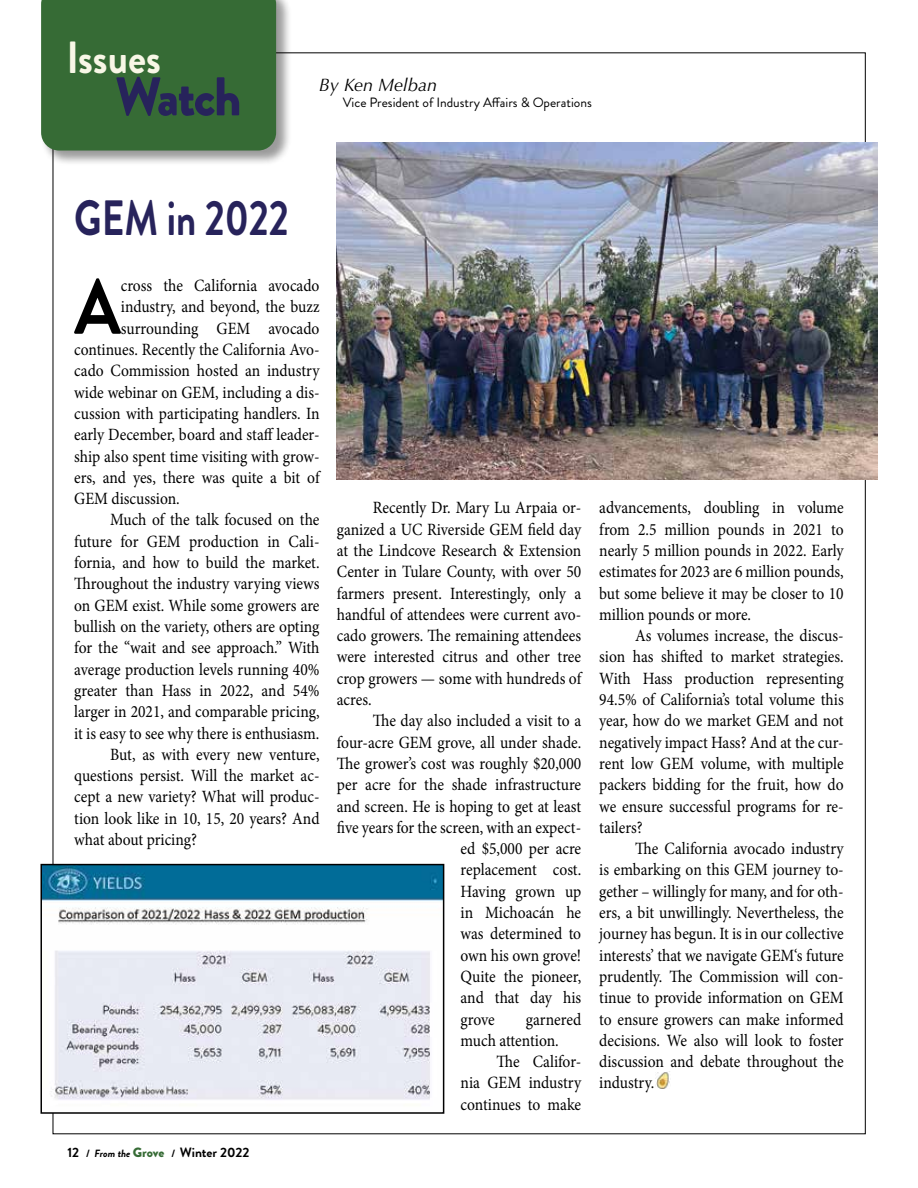
<style>
.page{position:relative;width:918px;height:1188px;background:#fff}
.page>*{position:absolute;margin:0;border:0;box-sizing:border-box;transform-origin:0 0}
.t1{font:700 78.15px "Brandon Grotesque";color:#000;scale:.9 1}
.t2{font:900 54.3px "Brandon Grotesque";letter-spacing:-.03em;color:#27235b;scale:.95 1}
.t3{font:700 49.5px "Brandon Grotesque";color:#27235b;scale:.78 1}
.t4{font:700 45px "Brandon Grotesque";color:#f8f7e6;scale:.9 1}
.t5{font:italic 18px "Optima";color:#000}
.t6{font:17.25px/21.3px "Minion Pro";color:#000;text-align:justify;scale:.9 1}
.t7{font:13.5px "Brandon Grotesque";color:#000}
.t8{font:700 13.5px "Brandon Grotesque";color:#000}
.s1{font-size:10.5px}
.s2{font-style:italic;font-size:10.5px}
.s3{font-weight:900;color:#366b35}
</style>
<div class="page">
<img style="left:656px;top:1072px;width:14px;height:17px">
<div style="left:41px;top:0;width:251px;height:167px;background:#000;opacity:.4"></div>
<div style="left:41px;top:0;width:235px;height:151px;background:#366b35"></div>
<img style="left:43px;top:867px;width:398px;height:233px">
<div style="left:40px;top:864px;width:404px;height:250px;border:2px solid #000"></div>
<img style="left:337px;top:142px;width:541px;height:337px">
<h3 class="t4" style="left:66px;top:26px;width:106px">Issues</h3>
<h2 class="t2" style="left:115px;top:58px;width:134px">Watch</h2>
<p class="t5" style="left:319px;top:74px;width:120px">By Ken Melban</p>
<p class="t7" style="left:343px;top:93px;width:251px">Vice President of Industry Affairs &amp; Operations</p>
<h3 class="t3" style="left:74px;top:183px;width:277px">GEM in 2022</h3>
<h1 class="t1" style="left:74px;top:252px;width:53px">A</h1>
<p class="t6" style="left:121px;top:275px;width:222px">cross the California avocado</p>
<p class="t6" style="left:121px;top:296px;width:222px">industry, and beyond, the buzz</p>
<p class="t6" style="left:121px;top:318px;width:222px">surrounding GEM avocado</p>
<p class="t6" style="left:74px;top:339px;width:274px">continues. Recently the California Avo-</p>
<p class="t6" style="left:74px;top:360px;width:274px">cado Commission hosted an industry</p>
<p class="t6" style="left:74px;top:382px;width:274px">wide webinar on GEM, including a dis-</p>
<p class="t6" style="left:74px;top:403px;width:274px">cussion with participating handlers. In</p>
<p class="t6" style="left:74px;top:424px;width:274px">early December, board and staff leader-</p>
<p class="t6" style="left:74px;top:446px;width:274px">ship also spent time visiting with grow-</p>
<p class="t6" style="left:74px;top:467px;width:274px">ers, and yes, there was quite a bit of</p>
<p class="t6" style="left:74px;top:488px;width:119px">GEM discussion.</p>
<p class="t6" style="left:110px;top:509px;width:234px">Much of the talk focused on the</p>
<p class="t6" style="left:74px;top:531px;width:274px">future for GEM production in Cali-</p>
<p class="t6" style="left:74px;top:552px;width:274px">fornia, and how to build the market.</p>
<p class="t6" style="left:74px;top:573px;width:274px">Throughout the industry varying views</p>
<p class="t6" style="left:74px;top:595px;width:274px">on GEM exist. While some growers are</p>
<p class="t6" style="left:74px;top:616px;width:274px">bullish on the variety, others are opting</p>
<p class="t6" style="left:74px;top:637px;width:274px">for the “wait and see approach.” With</p>
<p class="t6" style="left:74px;top:659px;width:274px">average production levels running 40%</p>
<p class="t6" style="left:74px;top:680px;width:274px">greater than Hass in 2022, and 54%</p>
<p class="t6" style="left:74px;top:701px;width:274px">larger in 2021, and comparable pricing,</p>
<p class="t6" style="left:74px;top:722px;width:274px">it is easy to see why there is enthusiasm.</p>
<p class="t6" style="left:110px;top:744px;width:234px">But, as with every new venture,</p>
<p class="t6" style="left:74px;top:765px;width:274px">questions persist. Will the market ac-</p>
<p class="t6" style="left:74px;top:786px;width:274px">cept a new variety? What will produc-</p>
<p class="t6" style="left:74px;top:808px;width:274px">tion look like in 10, 15, 20 years? And</p>
<p class="t6" style="left:74px;top:829px;width:138px">what about pricing?</p>
<p class="t8" style="left:68px;top:1143px;width:184px">12 <span class="s1">/</span> <span class="s2">From the</span> <span class="s3">Grove</span> <span class="s1">/</span> Winter 2022</p>
<p class="t6" style="left:337px;top:497px;width:273px;text-indent:36px">Recently Dr. Mary Lu Arpaia or&shy;ganized a UC Riverside GEM field day at the Lindcove Research &amp; Extension Center in Tulare County, with over 50 farmers present. Interestingly, only a handful of attendees were current avo&shy;cado growers. The remaining attendees were interested citrus and other tree crop growers — some with hundreds of acres.</p>
<p class="t6" style="left:373px;top:710px;width:233px">The day also included a visit to a</p>
<p class="t6" style="left:337px;top:732px;width:273px">four-acre GEM grove, all under shade.</p>
<p class="t6" style="left:337px;top:753px;width:273px">The grower’s cost was roughly $20,000</p>
<p class="t6" style="left:337px;top:774px;width:273px">per acre for the shade infrastructure</p>
<p class="t6" style="left:337px;top:796px;width:273px">and screen. He is hoping to get at least</p>
<p class="t6" style="left:337px;top:817px;width:273px">five years for the screen, with an expect-</p>
<p class="t6" style="left:461px;top:838px;width:136px">ed $5,000 per acre</p>
<p class="t6" style="left:461px;top:859px;width:136px">replacement cost.</p>
<p class="t6" style="left:461px;top:881px;width:136px">Having grown up</p>
<p class="t6" style="left:461px;top:902px;width:136px">in Michoacán he</p>
<p class="t6" style="left:461px;top:923px;width:136px">was determined to</p>
<p class="t6" style="left:461px;top:945px;width:136px">own his own grove!</p>
<p class="t6" style="left:461px;top:966px;width:136px">Quite the pioneer,</p>
<p class="t6" style="left:461px;top:987px;width:136px">and that day his</p>
<p class="t6" style="left:461px;top:1009px;width:40px">grove</p>
<p class="t6" style="left:461px;top:1009px;width:136px;text-indent:65px">garnered much attention.</p>
<p class="t6" style="left:461px;top:1051px;width:136px;text-indent:36px">The Califor&shy;nia GEM industry continues to make</p>
<p class="t6" style="left:599px;top:497px;width:273px">advancements, doubling in volume from 2.5 million pounds in 2021 to nearly 5 million pounds in 2022. Early estimates for 2023 are 6 million pounds, but some believe it may be closer to 10 million pounds or more.</p>
<p class="t6" style="left:599px;top:625px;width:273px;text-indent:36px">As volumes increase, the discus&shy;sion has shifted to market strategies.<br>With Hass production representing 94.5% of California’s total volume this year, how do we market GEM and not negatively impact Hass? And at the cur&shy;rent low GEM volume, with multiple packers bidding for the fruit, how do we ensure successful programs for re&shy;tailers?</p>
<p class="t6" style="left:599px;top:838px;width:273px;text-indent:36px">The California avocado industry is embarking on this GEM journey to&shy;gether – willingly for many, and for oth&shy;ers, a bit unwillingly. Nevertheless, the journey has begun. It is in our collective interests’ that we navigate GEM‘s future prudently. The Commission will con&shy;tinue to provide information on GEM to ensure growers can make informed decisions. We also will look to foster discussion and debate throughout the industry.</p>
</div>
